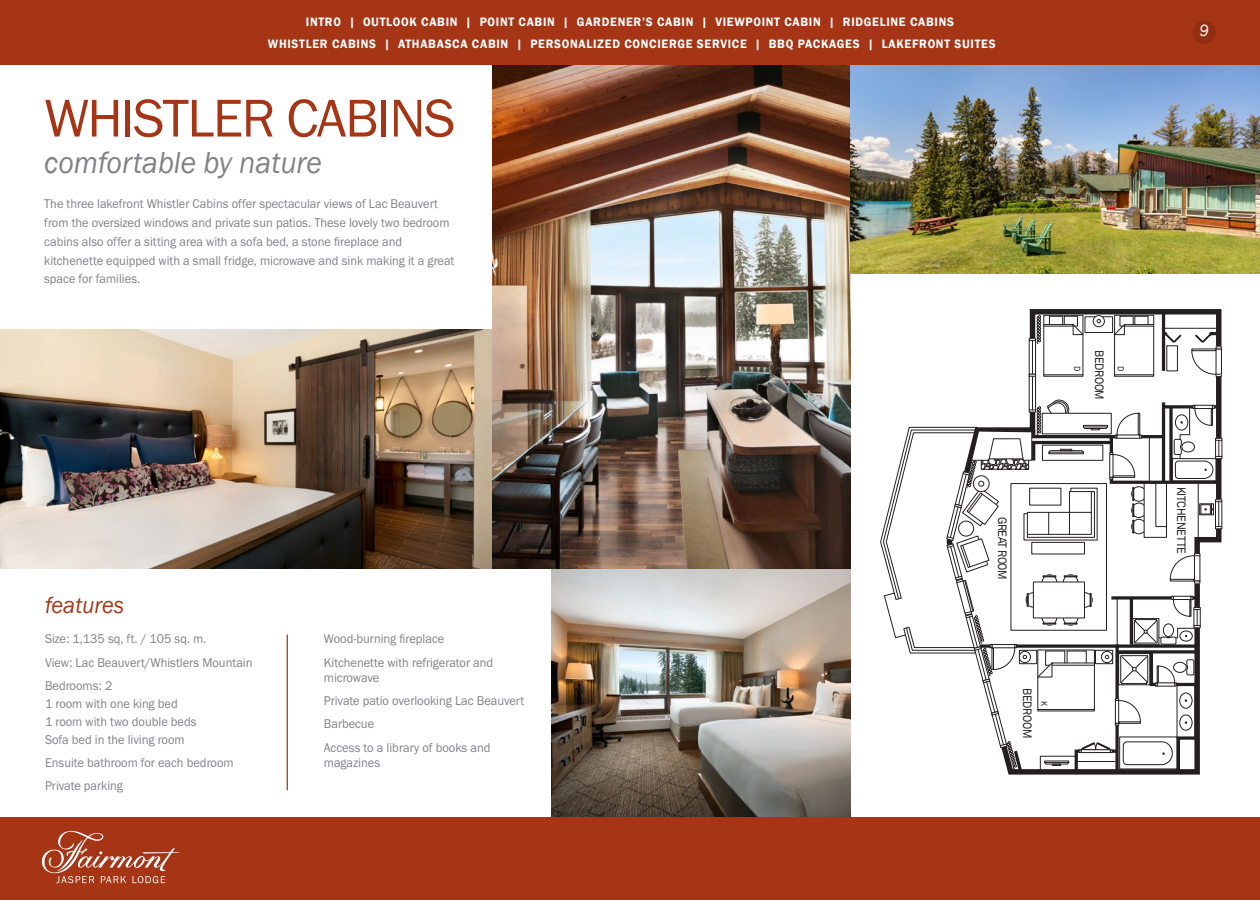
<style>
.page{position:relative;width:1260px;height:900px;background:#fff}
.page>*{position:absolute;margin:0;border:0;box-sizing:border-box;transform-origin:0 0}
.t1{font:55px "Franklin Gothic URW Boo";letter-spacing:-.025em;color:#a53515}
.t2{font:italic 31.25px "Franklin Gothic";color:#808285;scale:.95 1}
.t3{font:italic 23.75px "Franklin Gothic";color:#a53515;scale:.95 1}
.t4{font:italic 16.75px "Franklin Gothic";color:#fff;scale:.95 1}
.t5{font:13.12px/23.1px "Franklin Gothic URW Boo";color:#808285;scale:.95 1}
.t6{font:600 12.5px/21.9px "Franklin Gothic";letter-spacing:.06em;color:#fff;text-align:center;scale:.95 1}
.t7{font:12px "Akkurat Office";letter-spacing:-.03em;color:#231f20;scale:.9 1}
.t8{font:8.75px "Akkurat Office";color:#231f20;scale:.9 1}
</style>
<div class="page">
<img style="left:0;top:329px;width:492px;height:240px">
<img style="left:551px;top:569px;width:300px;height:248px">
<img style="left:492px;top:64px;width:359px;height:505px">
<img style="left:851px;top:64px;width:409px;height:210px">
<div style="left:0;top:0;width:1260px;height:64px;background:#a53515"></div>
<div style="left:0;top:817px;width:1260px;height:83px;background:#a53515"></div>
<hr style="left:287px;top:635px;width:1px;height:155px;background:#a53515">
<svg style="left:1028px;top:309px;width:195px;height:220px"></svg>
<hr style="left:1162px;top:312px;width:3px;height:59px;background:#231f20">
<hr style="left:1164px;top:332px;width:53px;height:3px;background:#231f20">
<div style="left:1029px;top:339px;width:7px;height:37px;background:#fff"></div>
<div style="left:1029px;top:338px;width:7px;height:39px;border:1px solid #231f20"></div>
<hr style="left:1032px;top:341px;width:1px;height:33px;background:#231f20">
<div style="left:1029px;top:374px;width:7px;height:38px;background:#fff"></div>
<div style="left:1029px;top:374px;width:7px;height:38px;border:1px solid #231f20"></div>
<svg style="left:1029px;top:374px;width:7px;height:3px"></svg>
<hr style="left:1032px;top:376px;width:1px;height:34px;background:#231f20">
<svg style="left:1166px;top:331px;width:56px;height:46px"></svg>
<svg style="left:1029px;top:315px;width:55px;height:29px"></svg>
<svg style="left:880px;top:399px;width:342px;height:376px"></svg>
<svg style="left:42px;top:831px;width:137px;height:52px"></svg>
<div style="left:1192px;top:21px;width:24px;height:23px;background:#922e12;border-radius:50%"></div>
<p class="t6" style="left:268px;top:11px;width:767px">INTRO | OUTLOOK CABIN | POINT CABIN | GARDENER’S CABIN | VIEWPOINT CABIN | RIDGELINE CABINS<br>WHISTLER CABINS | ATHABASCA CABIN | PERSONALIZED CONCIERGE SERVICE | BBQ PACKAGES | LAKEFRONT SUITES</p>
<h1 class="t1" style="left:44px;top:84px;width:413px">WHISTLER CABINS</h1>
<h2 class="t2" style="left:44px;top:143px;width:294px">comfortable by nature</h2>
<p class="t5" style="left:44px;top:194px;width:433px;line-height:18.8px">The three lakefront Whistler Cabins offer spectacular views of Lac Beauvert from the oversized windows and private sun patios. These lovely two bedroom cabins also offer a sitting area with a sofa bed, a stone fireplace and kitchenette equipped with a small fridge, microwave and sink making it a great space for families.</p>
<p class="t7" style="left:1106px;top:350px;width:57px;rotate:90deg">BEDROOM</p>
<p class="t8" style="left:1082px;top:366px;width:7px;rotate:90deg">D</p>
<p class="t8" style="left:1126px;top:366px;width:7px;rotate:90deg">D</p>
<h3 class="t3" style="left:45px;top:590px;width:85px">features</h3>
<p class="t5" style="left:45px;top:627px;width:220px">Size: 1,135 sq, ft. / 105 sq. m.<br>View: Lac Beauvert/Whistlers Mountain<br>Bedrooms: 2</p>
<p class="t5" style="left:45px;top:694px;width:161px;line-height:18.1px">1 room with one king bed<br>1 room with two double beds<br>Sofa bed in the living room</p>
<p class="t5" style="left:45px;top:751px;width:200px">Ensuite bathroom for each bedroom<br>Private parking</p>
<p class="t5" style="left:324px;top:627px;width:180px">Wood-burning fireplace<br>Kitchenette with refrigerator and</p>
<p class="t5" style="left:324px;top:666px;width:212px">microwave<br>Private patio overlooking Lac Beauvert<br>Barbecue<br>Access to a library of books and</p>
<p class="t5" style="left:324px;top:750px;width:61px">magazines</p>
<p class="t7" style="left:1009px;top:517px;width:72px;rotate:90deg">GREAT ROOM</p>
<p class="t7" style="left:1034px;top:688px;width:57px;rotate:90deg">BEDROOM</p>
<p class="t8" style="left:1049px;top:701px;width:7px;rotate:90deg">K</p>
<p class="t4" style="left:1200px;top:20px;width:11px">9</p>
<p class="t7" style="left:1188px;top:487px;width:76px;rotate:90deg">KITCHENETTE</p>
</div>
